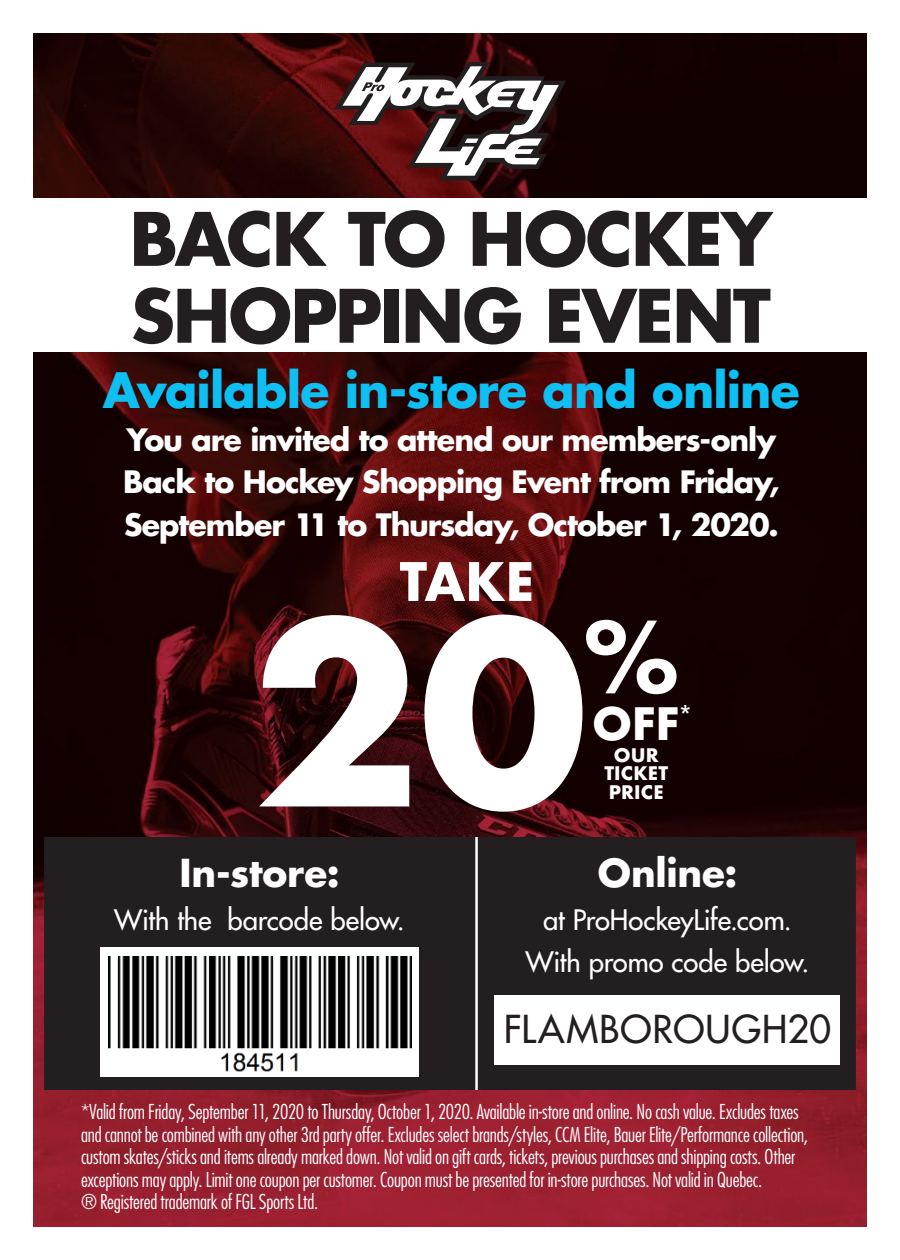
<style>
.page{position:relative;width:900px;height:1260px;background:#fff}
.page>*{position:absolute;margin:0;border:0;box-sizing:border-box;transform-origin:0 0}
.t1{font:700 247.25px "Futura";color:#fff}
.t2{font:700 96.5px "Futura";color:#fff}
.t3{font:700 71.5px/76.8px "Futura Std";letter-spacing:-.025em;color:#231f20}
.t4{font:700 51.5px "Futura";color:#fff}
.t5{font:700 47.5px "Futura Std";letter-spacing:-.02em;color:#0dbff2}
.t6{font:700 43.5px "Futura";color:#fff}
.t7{font:700 37.5px "Futura Std";letter-spacing:-.005em;color:#fff}
.t8{font:500 37.5px "Futura Std";letter-spacing:.03em;color:#231f20}
.t9{font:700 30px/42.5px "Futura Std";letter-spacing:-.03em;color:#fff;text-align:justify}
.t10{font:500 27.5px/42.5px "Futura Std";letter-spacing:-.005em;color:#fff;text-align:center}
.t11{font:300 condensed 20px/22.5px "Futura Std";letter-spacing:-.01em;color:#fff}
.t12{font:700 18.25px/18.5px "Futura";letter-spacing:.005em;color:#fff;text-align:center}
</style>
<div class="page">
<img style="left:34px;top:34px;width:832px;height:1192px">
<div style="left:45px;top:838px;width:810px;height:251px;background:#231f20"></div>
<div style="left:44px;top:837px;width:812px;height:253px;border:2px solid #231f20"></div>
<div style="left:0;top:198px;width:900px;height:154px;background:#fff"></div>
<div style="left:495px;top:996px;width:345px;height:69px;background:#fff"></div>
<svg style="left:334px;top:62px;width:232px;height:119px"></svg>
<div style="left:100px;top:947px;width:319px;height:130px;background:#fff"></div>
<img style="left:108px;top:956px;width:303px;height:116px">
<hr style="left:475px;top:837px;width:3px;height:253px;background:#fff">
<p class="t3" style="left:130px;top:200px;width:644px">BACK TO HOCKEY<br>SHOPPING EVENT</p>
<p class="t5" style="left:103px;top:359px;width:699px">Available in-store and online</p>
<p class="t9" style="left:123px;top:418px;width:658px">You are invited to attend our members-only Back to Hockey Shopping Event from Friday, September 11 to Thursday, October 1, 2020.</p>
<p class="t4" style="left:400px;top:544px;width:136px">TAKE</p>
<p class="t1" style="left:252px;top:535px;width:337px">20</p>
<p class="t2" style="left:582px;top:587px;width:99px">%</p>
<p class="t6" style="left:592px;top:693px;width:104px">OFF<sup>*</sup></p>
<p class="t12" style="left:605px;top:746px;width:65px">OUR<br>TICKET<br>PRICE</p>
<p class="t7" style="left:179px;top:848px;width:162px">In-store:</p>
<p class="t10" style="left:114px;top:899px;width:292px">With the barcode below.</p>
<p class="t7" style="left:598px;top:848px;width:141px">Online:</p>
<p class="t10" style="left:526px;top:899px;width:285px">at ProHockeyLife.com.<br>With promo code below.</p>
<p class="t8" style="left:504px;top:1006px;width:329px">FLAMBOROUGH20</p>
<p class="t11" style="left:81px;top:1100px;width:728px">*Valid from Friday, September 11, 2020 to Thursday, October 1, 2020. Available in-store and online. No cash value. Excludes taxes and cannot be combined with any other 3rd party offer. Excludes select brands/styles, CCM Elite, Bauer Elite/Performance collection, custom skates/sticks and items already marked down. Not valid on gift cards, tickets, previous purchases and shipping costs. Other exceptions may apply. Limit one coupon per customer. Coupon must be presented for in-store purchases. Not valid in Quebec.<br>® Registered trademark of FGL Sports Ltd.</p>
</div>
